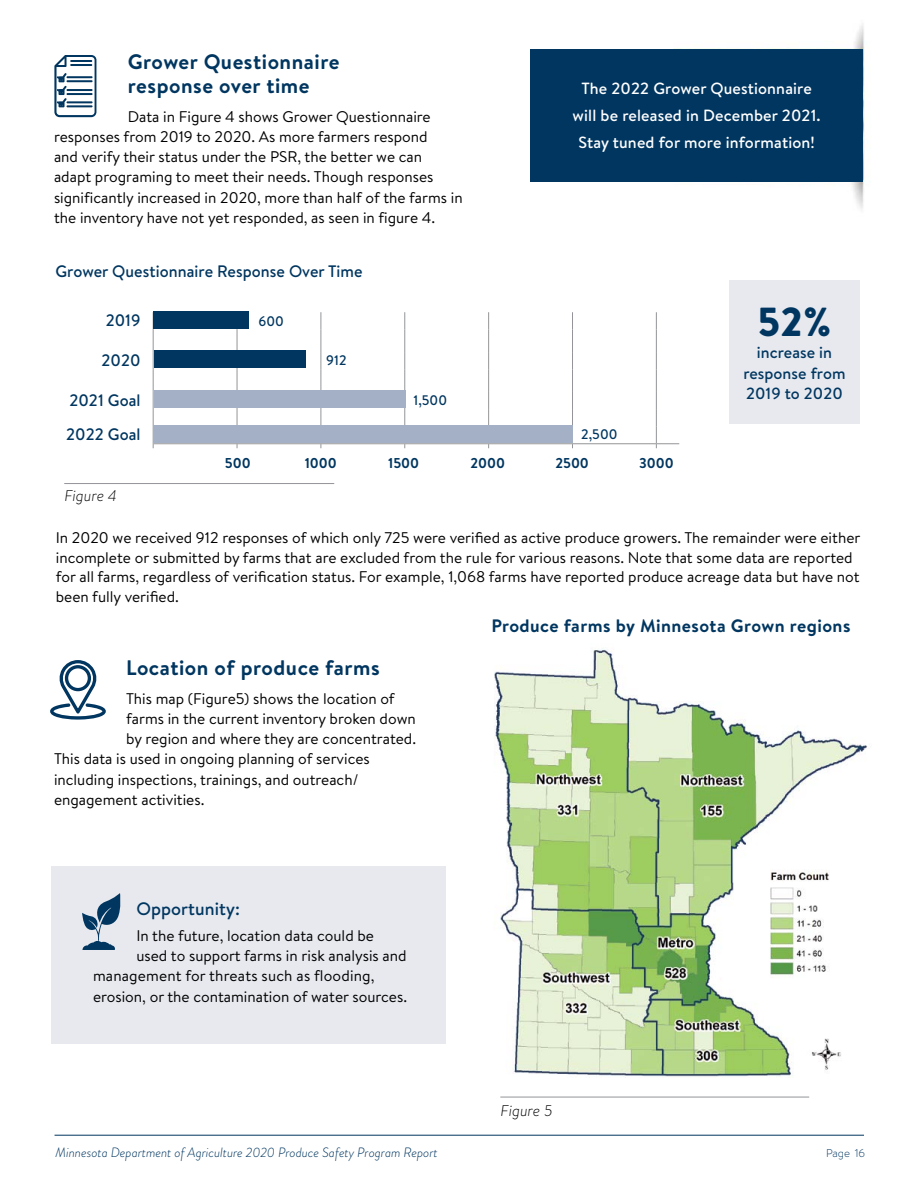
<style>
.page{position:relative;width:918px;height:1188px;background:#fff}
.page>*{position:absolute;margin:0;border:0;box-sizing:border-box;transform-origin:0 0}
.H4{font:900 40.5px "Brandon Text";color:#003660}
.t1{font:700 21px/24px "Brandon Text";letter-spacing:.025em;color:#003660}
.t2{font:700 18px "Brandon Text";letter-spacing:.025em;color:#003660}
.H4-2{font:500 18px "Brandon Text";letter-spacing:.005em;color:#003660}
.H4-3{font:500 16.65px "Brandon Text";letter-spacing:.005em;color:#003660}
.H4-4{font:500 16.2px/27px "Brandon Text";letter-spacing:.01em;color:#fff;text-align:center}
.H4-5{font:500 16.2px/20.2px "Brandon Text";letter-spacing:.005em;color:#003660;text-align:center}
.P_1Text{font:15.45px/20.2px "Brandon Text";color:#000}
.p_Table_title_blue_t{font:15.45px/19.5px "Brandon Text";color:#000}
.p1_10_3{font:italic 300 15.45px "Brandon Text";color:#000}
.t3{font:700 14.25px "Brandon Text";color:#003660}
.H4-6{font:500 13.8px "Brandon Text";letter-spacing:.005em;color:#003660}
.t4{font:italic 300 13.5px "Brandon Grotesque";color:#003660}
.t5{font:300 11.25px "Brandon Text";color:#003660}
</style>
<div class="page">
<hr style="left:55px;top:1135px;width:809px;height:1px;background:#003660">
<div style="left:51px;top:867px;width:394px;height:177px;background:#e7e9ef"></div>
<img style="left:673px;top:24px;width:192px;height:185px">
<hr style="left:154px;top:443px;width:83px;height:1px;background:#939598">
<hr style="left:237px;top:443px;width:84px;height:1px;background:#939598">
<hr style="left:321px;top:443px;width:84px;height:1px;background:#939598">
<hr style="left:405px;top:443px;width:84px;height:1px;background:#939598">
<hr style="left:489px;top:443px;width:84px;height:1px;background:#939598">
<hr style="left:573px;top:443px;width:83px;height:1px;background:#939598">
<svg style="left:153px;top:312px;width:1px;height:136px"></svg>
<svg style="left:237px;top:329px;width:1px;height:119px"></svg>
<svg style="left:321px;top:312px;width:1px;height:136px"></svg>
<svg style="left:404px;top:312px;width:1px;height:136px"></svg>
<svg style="left:488px;top:312px;width:1px;height:136px"></svg>
<svg style="left:572px;top:312px;width:1px;height:136px"></svg>
<svg style="left:656px;top:312px;width:23px;height:136px"></svg>
<div style="left:729px;top:281px;width:131px;height:143px;background:#e7e9ef"></div>
<div style="left:531px;top:49px;width:332px;height:132px;background:#003660"></div>
<svg style="left:54px;top:55px;width:43px;height:62px"></svg>
<svg style="left:82px;top:893px;width:39px;height:57px"></svg>
<hr style="left:500px;top:1097px;width:309px;height:1px;background:#939598">
<img style="left:494px;top:648px;width:373px;height:430px">
<div style="left:154px;top:390px;width:252px;height:18px;background:#a3b0c6"></div>
<div style="left:154px;top:350px;width:151px;height:18px;background:#003660"></div>
<div style="left:154px;top:311px;width:95px;height:18px;background:#003660"></div>
<div style="left:154px;top:425px;width:419px;height:18px;background:#a3b0c6"></div>
<svg style="left:50px;top:660px;width:56px;height:60px"></svg>
<hr style="left:64px;top:483px;width:270px;height:1px;background:#939598">
<h3 class="t1" style="left:128px;top:49px;width:213px">Grower Questionnaire response over time</h3>
<p class="P_1Text" style="left:54px;top:106px;width:410px;text-indent:74px">Data in Figure 4 shows Grower Questionnaire responses from 2019 to 2020. As more farmers respond<br>and verify their status under the PSR, the better we can adapt programing to meet their needs. Though responses significantly increased in 2020, more than half of the farms in the inventory have not yet responded, as seen in figure 4.</p>
<h3 class="H4-3" style="left:56px;top:260px;width:309px">Grower Questionnaire Response Over Time</h3>
<h3 class="H4-3" style="left:106px;top:309px;width:36px">2019</h3>
<h3 class="H4-6" style="left:258px;top:312px;width:27px">600</h3>
<h3 class="H4-3" style="left:102px;top:349px;width:41px">2020</h3>
<h3 class="H4-6" style="left:326px;top:351px;width:22px">912</h3>
<h3 class="H4-3" style="left:69px;top:389px;width:73px">2021 Goal</h3>
<h3 class="H4-6" style="left:414px;top:391px;width:35px">1,500</h3>
<h3 class="H4-3" style="left:66px;top:423px;width:76px">2022 Goal</h3>
<h3 class="H4-6" style="left:581px;top:425px;width:38px">2,500</h3>
<h3 class="H4-4" style="left:573px;top:74px;width:248px">The 2022 Grower Questionnaire will be released in December 2021.<br>Stay tuned for more information!</h3>
<h3 class="H4" style="left:757px;top:293px;width:76px">52%</h3>
<h3 class="H4-5" style="left:743px;top:342px;width:104px">increase in response from<br>2019 to 2020</h3>
<p class="p1_10_3" style="left:65px;top:486px;width:54px">Figure 4</p>
<p class="t3" style="left:225px;top:453px;width:27px">500</p>
<p class="t3" style="left:305px;top:453px;width:34px">1000</p>
<p class="t3" style="left:388px;top:453px;width:33px">1500</p>
<p class="t3" style="left:471px;top:453px;width:36px">2000</p>
<p class="t3" style="left:555px;top:453px;width:35px">2500</p>
<p class="t3" style="left:639px;top:453px;width:36px">3000</p>
<p class="p_Table_title_blue_t" style="left:56px;top:528px;width:806px">In 2020 we received 912 responses of which only 725 were verified as active produce growers. The remainder were either incomplete or submitted by farms that are excluded from the rule for various reasons. Note that some data are reported for all farms, regardless of verification status. For example, 1,068 farms have reported produce acreage data but have not been fully verified.</p>
<h3 class="t1" style="left:126px;top:655px;width:255px">Location of produce farms</h3>
<p class="P_1Text" style="left:126px;top:688px;width:270px">This map (Figure5) shows the location of</p>
<p class="P_1Text" style="left:126px;top:708px;width:291px">farms in the current inventory broken down</p>
<p class="P_1Text" style="left:126px;top:728px;width:292px">by region and where they are concentrated.</p>
<p class="P_1Text" style="left:54px;top:748px;width:317px">This data is used in ongoing planning of services</p>
<p class="P_1Text" style="left:54px;top:769px;width:306px">including inspections, trainings, and outreach/</p>
<p class="P_1Text" style="left:54px;top:789px;width:152px">engagement activities.</p>
<h3 class="H4-2" style="left:136px;top:897px;width:105px">Opportunity:</h3>
<p class="P_1Text" style="left:136px;top:925px;width:239px">In the future, location data could be</p>
<p class="P_1Text" style="left:136px;top:945px;width:272px">used to support farms in risk analysis and</p>
<p class="P_1Text" style="left:93px;top:965px;width:283px">management for threats such as flooding,</p>
<p class="P_1Text" style="left:93px;top:986px;width:316px">erosion, or the contamination of water sources.</p>
<h3 class="t2" style="left:491px;top:613px;width:361px">Produce farms by Minnesota Grown regions</h3>
<p class="p1_10_3" style="left:501px;top:1101px;width:53px">Figure 5</p>
<p class="t4" style="left:56px;top:1144px;width:384px">Minnesota Department of Agriculture 2020 Produce Safety Program Report</p>
<p class="t5" style="left:826px;top:1145px;width:41px">Page 16</p>
</div>
